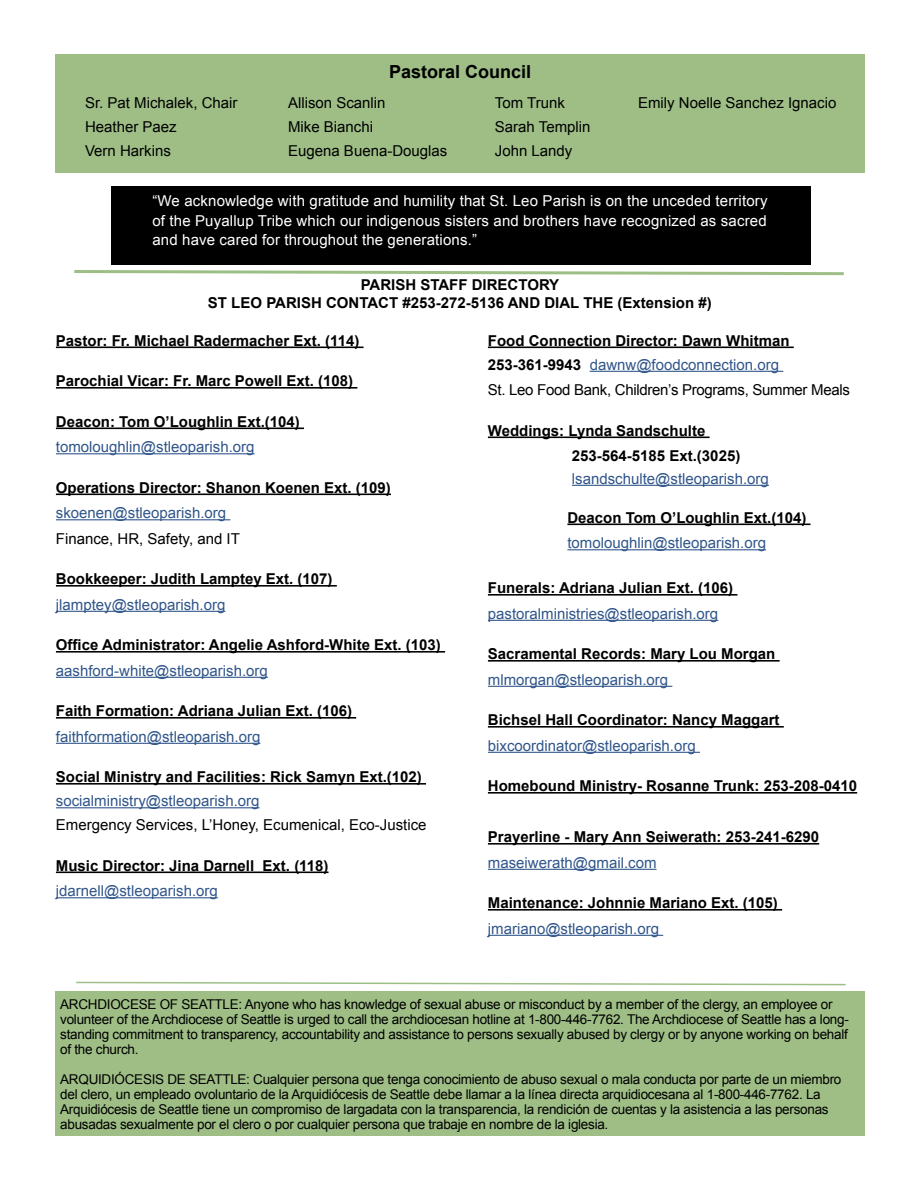
<style>
.page{position:relative;width:918px;height:1188px;background:#fff}
.page>*{position:absolute;margin:0;border:0;box-sizing:border-box;transform-origin:0 0}
.t1{font:700 18px "Xmyllh Arial";color:#000}
.t2{font:700 15px/18px "Knmjsq Arial";color:#000;text-align:center}
.t3{font:15px "Arial";color:#30558a}
.t4{font:700 15px "Xmyllh Arial";color:#000}
.t5{font:15px/24px "Arial";color:#000}
.t6{font:15px/19.5px "Arial";letter-spacing:.01em;color:#fff;text-align:justify}
.t7{font:15px/25.5px "Arial";letter-spacing:-.02em;color:#000}
.t8{font:13.5px/15px "Arial";letter-spacing:-.02em;color:#000}
.s1{font-family:"Knmjsq Arial";font-weight:700}
.s2{color:#30558a}
.s3{font-family:"Knmjsq Arial"}
</style>
<div class="page">
<div style="left:55px;top:54px;width:810px;height:119px;background:#9ebe86"></div>
<div style="left:111px;top:187px;width:700px;height:78px;background:#000"></div>
<svg style="left:74px;top:270px;width:770px;height:6px"></svg>
<div style="left:55px;top:991px;width:810px;height:145px;background:#9ebe86"></div>
<svg style="left:76px;top:981px;width:770px;height:5px"></svg>
<hr style="left:56px;top:347px;width:308px;height:1px;background:#000">
<hr style="left:56px;top:387px;width:301px;height:2px;background:#000">
<hr style="left:56px;top:428px;width:248px;height:1px;background:#000">
<hr style="left:56px;top:453px;width:199px;height:1px;background:#30558a">
<hr style="left:56px;top:494px;width:335px;height:1px;background:#000">
<hr style="left:56px;top:519px;width:174px;height:1px;background:#30558a">
<hr style="left:56px;top:585px;width:281px;height:2px;background:#000">
<hr style="left:56px;top:611px;width:169px;height:1px;background:#30558a">
<hr style="left:56px;top:651px;width:389px;height:2px;background:#000">
<hr style="left:56px;top:677px;width:212px;height:1px;background:#30558a">
<hr style="left:56px;top:717px;width:300px;height:2px;background:#000">
<hr style="left:56px;top:743px;width:204px;height:1px;background:#30558a">
<hr style="left:56px;top:783px;width:370px;height:2px;background:#000">
<hr style="left:56px;top:807px;width:204px;height:1px;background:#30558a">
<hr style="left:56px;top:872px;width:273px;height:1px;background:#000">
<hr style="left:56px;top:897px;width:162px;height:1px;background:#30558a">
<hr style="left:488px;top:347px;width:306px;height:1px;background:#000">
<hr style="left:590px;top:371px;width:193px;height:1px;background:#30558a">
<hr style="left:488px;top:437px;width:222px;height:1px;background:#000">
<hr style="left:572px;top:485px;width:197px;height:1px;background:#30558a">
<hr style="left:567px;top:524px;width:243px;height:1px;background:#000">
<hr style="left:567px;top:549px;width:199px;height:1px;background:#30558a">
<hr style="left:488px;top:594px;width:249px;height:2px;background:#000">
<hr style="left:488px;top:620px;width:230px;height:1px;background:#30558a">
<hr style="left:488px;top:660px;width:292px;height:2px;background:#000">
<hr style="left:488px;top:686px;width:184px;height:1px;background:#30558a">
<hr style="left:488px;top:726px;width:296px;height:2px;background:#000">
<hr style="left:488px;top:752px;width:212px;height:1px;background:#30558a">
<hr style="left:488px;top:792px;width:369px;height:2px;background:#000">
<hr style="left:488px;top:843px;width:331px;height:2px;background:#000">
<hr style="left:488px;top:869px;width:169px;height:1px;background:#30558a">
<hr style="left:488px;top:909px;width:294px;height:2px;background:#000">
<hr style="left:488px;top:935px;width:175px;height:1px;background:#30558a">
<p class="t5" style="left:85px;top:91px;width:154px">Sr. Pat Michalek, Chair<br>Heather Paez<br>Vern Harkins</p>
<h1 class="t1" style="left:389px;top:60px;width:144px">Pastoral Council</h1>
<p class="t5" style="left:288px;top:91px;width:161px">Allison Scanlin<br>Mike Bianchi<br>Eugena Buena-Douglas</p>
<p class="t5" style="left:495px;top:91px;width:97px">Tom Trunk<br>Sarah Templin<br>John Landy</p>
<p class="t5" style="left:638px;top:91px;width:200px">Emily Noelle Sanchez Ignacio</p>
<p class="t6" style="left:152px;top:191px;width:617px">“We acknowledge with gratitude and humility that St. Leo Parish is on the unceded territory of the Puyallup Tribe which our indigenous sisters and brothers have recognized as sacred and have cared for throughout the generations.”</p>
<p class="t2" style="left:208px;top:276px;width:505px">PARISH STAFF DIRECTORY<br>ST LEO PARISH CONTACT #253-272-5136 AND DIAL THE (Extension #)</p>
<p class="t2" style="left:488px;top:332px;width:303px">Food Connection Director: Dawn Whitman</p>
<p class="t7" style="left:488px;top:352px;width:364px"><span class="s1">253-361-9943</span> <span class="s2">dawnw@foodconnection.org<br></span>St. Leo Food Bank, Children’s Programs, Summer Meals</p>
<p class="t4" style="left:488px;top:421px;width:219px"><span class="s3">Weddings:</span> Lynda Sandschulte</p>
<p class="t2" style="left:572px;top:447px;width:170px">253-564-5185 Ext.(3025)</p>
<p class="t3" style="left:572px;top:469px;width:198px">lsandschulte@stleoparish.org</p>
<p class="t4" style="left:567px;top:508px;width:240px">Deacon Tom O’Loughlin Ext.(104)</p>
<p class="t3" style="left:567px;top:533px;width:200px">tomoloughlin@stleoparish.org</p>
<p class="t2" style="left:488px;top:579px;width:247px">Funerals: Adriana Julian Ext. (106)</p>
<p class="t3" style="left:488px;top:604px;width:232px">pastoralministries@stleoparish.org</p>
<p class="t4" style="left:488px;top:644px;width:289px">Sacramental Records: Mary Lou Morgan</p>
<p class="t3" style="left:488px;top:670px;width:182px">mlmorgan@stleoparish.org</p>
<p class="t2" style="left:488px;top:711px;width:293px">Bichsel Hall Coordinator: Nancy Maggart</p>
<p class="t3" style="left:488px;top:736px;width:209px">bixcoordinator@stleoparish.org</p>
<p class="t2" style="left:488px;top:777px;width:371px">Homebound Ministry- Rosanne Trunk: 253-208-0410</p>
<p class="t2" style="left:488px;top:828px;width:333px">Prayerline - Mary Ann Seiwerath: 253-241-6290</p>
<p class="t3" style="left:488px;top:853px;width:170px">maseiwerath@gmail.com</p>
<p class="t2" style="left:488px;top:894px;width:292px">Maintenance: Johnnie Mariano Ext. (105)</p>
<p class="t3" style="left:488px;top:919px;width:173px">jmariano@stleoparish.org</p>
<p class="t4" style="left:56px;top:331px;width:305px">Pastor: Fr. Michael Radermacher Ext. (114)</p>
<p class="t4" style="left:56px;top:371px;width:299px">Parochial Vicar: Fr. Marc Powell Ext. (108)</p>
<p class="t4" style="left:56px;top:412px;width:245px">Deacon: Tom O’Loughlin Ext.(104)</p>
<p class="t3" style="left:56px;top:437px;width:200px">tomoloughlin@stleoparish.org</p>
<p class="t4" style="left:56px;top:478px;width:337px">Operations Director: Shanon Koenen Ext. (109)</p>
<p class="t3" style="left:56px;top:503px;width:172px">skoenen@stleoparish.org</p>
<p class="t5" style="left:56px;top:527px;width:185px">Finance, HR, Safety, and IT</p>
<p class="t4" style="left:56px;top:569px;width:278px">Bookkeeper: Judith Lamptey Ext. (107)</p>
<p class="t3" style="left:56px;top:595px;width:171px">jlamptey@stleoparish.org</p>
<p class="t2" style="left:56px;top:636px;width:387px">Office Administrator: Angelie Ashford-White Ext. (103)</p>
<p class="t3" style="left:56px;top:661px;width:213px">aashford-white@stleoparish.org</p>
<p class="t2" style="left:56px;top:702px;width:298px">Faith Formation: Adriana Julian Ext. (106)</p>
<p class="t3" style="left:56px;top:727px;width:206px">faithformation@stleoparish.org</p>
<p class="t4" style="left:56px;top:767px;width:367px">Social Ministry and Facilities: Rick Samyn Ext.(102)</p>
<p class="t3" style="left:56px;top:791px;width:205px">socialministry@stleoparish.org</p>
<p class="t5" style="left:56px;top:813px;width:372px">Emergency Services, L’Honey, Ecumenical, Eco-Justice</p>
<p class="t4" style="left:56px;top:856px;width:274px">Music Director: Jina Darnell Ext. (118)</p>
<p class="t3" style="left:56px;top:881px;width:163px">jdarnell@stleoparish.org</p>
<p class="t8" style="left:60px;top:997px;width:790px">ARCHDIOCESE OF SEATTLE: Anyone who has knowledge of sexual abuse or misconduct by a member of the clergy, an employee or volunteer of the Archdiocese of Seattle is urged to call the archdiocesan hotline at 1-800-446-7762. The Archdiocese of Seattle has a long&shy;standing commitment to transparency, accountability and assistance to persons sexually abused by clergy or by anyone working on behalf of the church.</p>
<p class="t8" style="left:60px;top:1072px;width:783px">ARQUIDIÓCESIS DE SEATTLE: Cualquier persona que tenga conocimiento de abuso sexual o mala conducta por parte de un miembro del clero, un empleado ovoluntario de la Arquidiócesis de Seattle debe llamar a la línea directa arquidiocesana al 1-800-446-7762. La Arquidiócesis de Seattle tiene un compromiso de largadata con la transparencia, la rendición de cuentas y la asistencia a las personas abusadas sexualmente por el clero o por cualquier persona que trabaje en nombre de la iglesia.</p>
</div>
